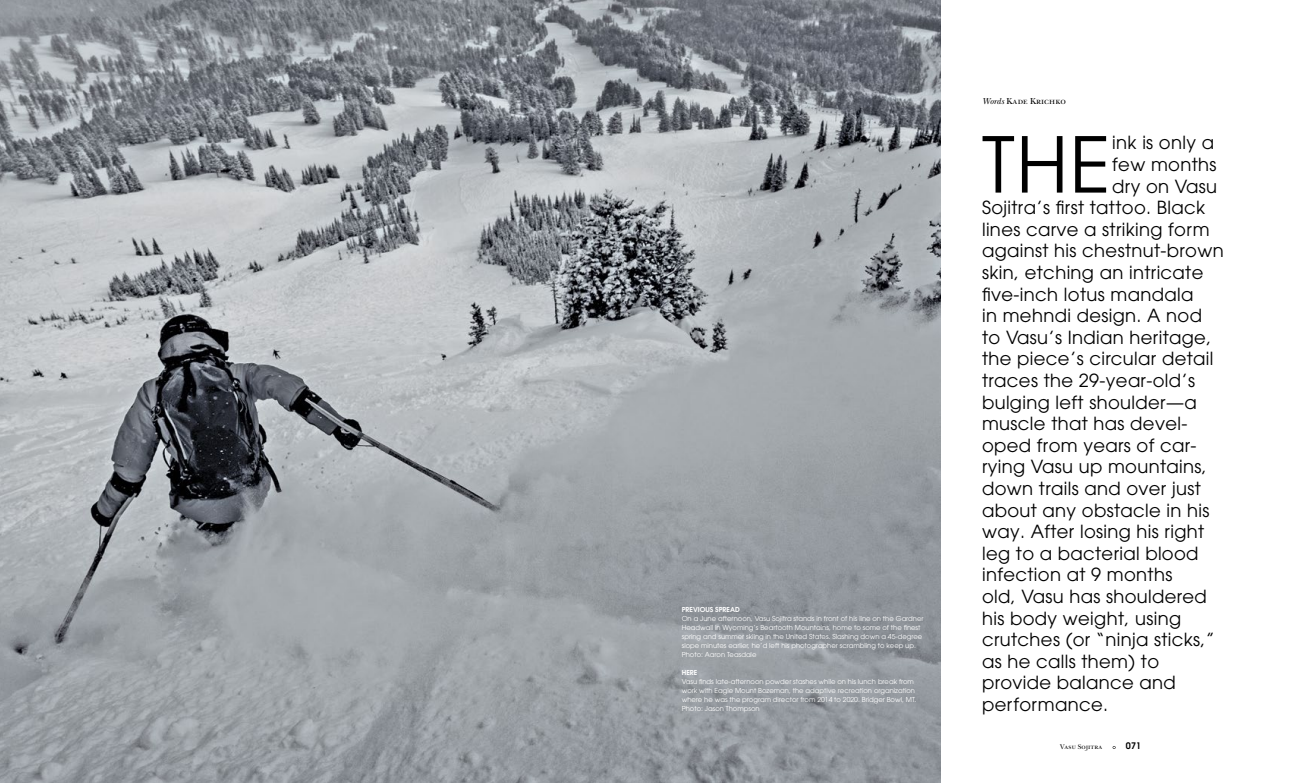
<style>
.page{position:relative;width:1296px;height:783px;background:#fff}
.page>*{position:absolute;margin:0;border:0;box-sizing:border-box;transform-origin:0 0}
.t1{font:76.4px "Avant Garde";color:#000}
.t2{font:18px "Avant Garde";letter-spacing:.02em;color:#000}
.t3{font:9px "New Baskerville SC";letter-spacing:.005em;color:#000}
.t4{font:600 9px "Avant Garde";color:#000}
.t5{font:7px "New Baskerville SC";letter-spacing:.005em;color:#000}
.t6{font:6.8px/9px "Avant Garde";color:#fff}
.t7{font:600 6.8px "Avant Garde";color:#fff}
.s1{font-family:"New Baskerville";font-style:italic}
</style>
<div class="page">
<img style="left:0;top:0;width:940px;height:783px">
<p class="t7" style="left:682px;top:605px;width:60px">PREVIOUS SPREAD</p>
<p class="t6" style="left:682px;top:614px;width:243px">On a June afternoon, Vasu Sojitra stands in front of his line on the Gardner Headwall in Wyoming’s Beartooth Mountains, home to some of the finest spring and summer skiing in the United States. Slashing down a 45-degree slope minutes earlier, he’d left his photographer scrambling to keep up.<br>Photo: Aaron Teasdale</p>
<p class="t7" style="left:682px;top:668px;width:17px">HERE</p>
<p class="t6" style="left:682px;top:677px;width:236px">Vasu finds late-afternoon powder stashes while on his lunch break from work with Eagle Mount Bozeman, the adaptive recreation organization where he was the program director from 2014 to 2020. Bridger Bowl, MT.<br>Photo: Jason Thompson</p>
<p class="t3" style="left:982px;top:96px;width:85px"><span class="s1">Words</span> Kade Krichko</p>
<h1 class="t1" style="left:982px;top:120px;width:130px">THE</h1>
<p class="t2" style="left:1112px;top:132px;width:103px">ink is only a</p>
<p class="t2" style="left:1112px;top:154px;width:106px">few months</p>
<p class="t2" style="left:1112px;top:175px;width:106px">dry on Vasu</p>
<p class="t2" style="left:982px;top:197px;width:225px">Sojitra’s first tattoo. Black</p>
<p class="t2" style="left:982px;top:219px;width:229px">lines carve a striking form</p>
<p class="t2" style="left:982px;top:240px;width:243px">against his chestnut-brown</p>
<p class="t2" style="left:982px;top:262px;width:223px">skin, etching an intricate</p>
<p class="t2" style="left:982px;top:283px;width:213px">five-inch lotus mandala</p>
<p class="t2" style="left:982px;top:305px;width:222px">in mehndi design. A nod</p>
<p class="t2" style="left:982px;top:327px;width:231px">to Vasu’s Indian heritage,</p>
<p class="t2" style="left:982px;top:348px;width:233px">the piece’s circular detail</p>
<p class="t2" style="left:982px;top:370px;width:215px">traces the 29-year-old’s</p>
<p class="t2" style="left:982px;top:391px;width:216px">bulging left shoulder—a</p>
<p class="t2" style="left:982px;top:413px;width:207px">muscle that has devel-</p>
<p class="t2" style="left:982px;top:435px;width:216px">oped from years of car-</p>
<p class="t2" style="left:982px;top:456px;width:226px">rying Vasu up mountains,</p>
<p class="t2" style="left:982px;top:478px;width:220px">down trails and over just</p>
<p class="t2" style="left:982px;top:499px;width:229px">about any obstacle in his</p>
<p class="t2" style="left:982px;top:521px;width:224px">way. After losing his right</p>
<p class="t2" style="left:982px;top:543px;width:218px">leg to a bacterial blood</p>
<p class="t2" style="left:982px;top:564px;width:192px">infection at 9 months</p>
<p class="t2" style="left:982px;top:586px;width:226px">old, Vasu has shouldered</p>
<p class="t2" style="left:982px;top:607px;width:201px">his body weight, using</p>
<p class="t2" style="left:982px;top:629px;width:234px">crutches (or “ninja sticks,”</p>
<p class="t2" style="left:982px;top:651px;width:179px">as he calls them) to</p>
<p class="t2" style="left:982px;top:672px;width:195px">provide balance and</p>
<p class="t2" style="left:982px;top:694px;width:128px">performance.</p>
<p class="t5" style="left:1060px;top:743px;width:44px">Vasu Sojitra</p>
<p class="t4" style="left:1126px;top:740px;width:17px">071</p>
</div>
